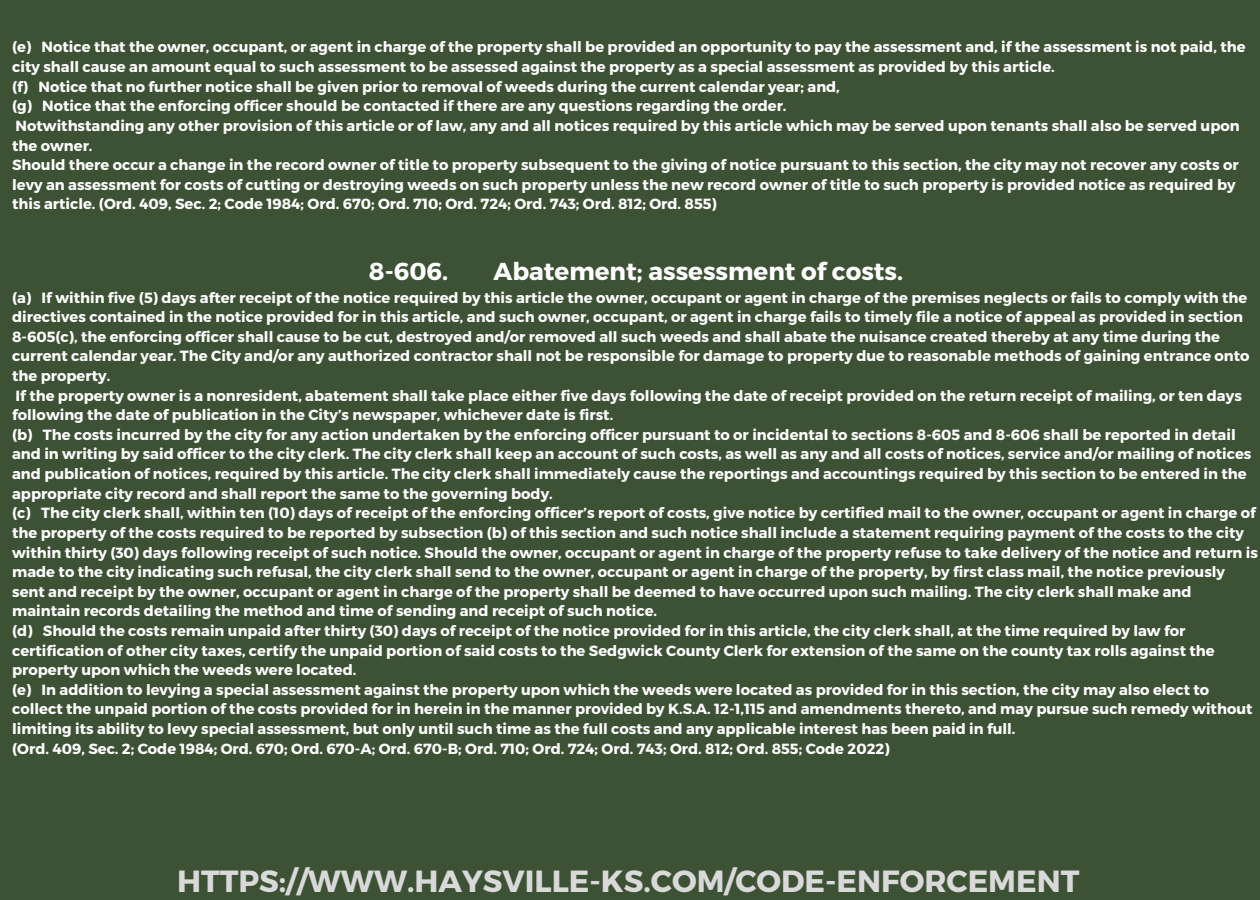
<style>
.page{position:relative;width:1260px;height:900px;background:#3d5134}
.page>*{position:absolute;margin:0;border:0;box-sizing:border-box;transform-origin:0 0}
.t1{font:700 30.5px "Montserrat";color:#d9d9d9}
.t2{font:700 24.5px "Montserrat";color:#fff}
.t3{font:700 14.75px/19.5px "Montserrat";color:#fff}
</style>
<div class="page">
<p class="t3" style="left:12px;top:37px;width:1235px">(e) Notice that the owner, occupant, or agent in charge of the property shall be provided an opportunity to pay the assessment and, if the assessment is not paid, the city shall cause an amount equal to such assessment to be assessed against the property as a special assessment as provided by this article.</p>
<p class="t3" style="left:12px;top:76px;width:829px">(f) Notice that no further notice shall be given prior to removal of weeds during the current calendar year; and,</p>
<p class="t3" style="left:12px;top:96px;width:776px">(g) Notice that the enforcing officer should be contacted if there are any questions regarding the order.</p>
<p class="t3" style="left:12px;top:115px;width:1229px">Notwithstanding any other provision of this article or of law, any and all notices required by this article which may be served upon tenants shall also be served upon the owner.</p>
<p class="t3" style="left:12px;top:154px;width:1228px">Should there occur a change in the record owner of title to property subsequent to the giving of notice pursuant to this section, the city may not recover any costs or levy an assessment for costs of cutting or destroying weeds on such property unless the new record owner of title to such property is provided notice as required by this article. (Ord. 409, Sec. 2; Code 1984; Ord. 670; Ord. 710; Ord. 724; Ord. 743; Ord. 812; Ord. 855)</p>
<p class="t2" style="left:369px;top:256px;width:81px">8-606.</p>
<p class="t2" style="left:494px;top:256px;width:411px">Abatement; assessment of costs.</p>
<p class="t3" style="left:12px;top:287px;width:1239px">(a) If within five (5) days after receipt of the notice required by this article the owner, occupant or agent in charge of the premises neglects or fails to comply with the directives contained in the notice provided for in this article, and such owner, occupant, or agent in charge fails to timely file a notice of appeal as provided in section 8-605(c), the enforcing officer shall cause to be cut, destroyed and/or removed all such weeds and shall abate the nuisance created thereby at any time during the current calendar year. The City and/or any authorized contractor shall not be responsible for damage to property due to reasonable methods of gaining entrance onto the property.</p>
<p class="t3" style="left:12px;top:385px;width:1231px">If the property owner is a nonresident, abatement shall take place either five days following the date of receipt provided on the return receipt of mailing, or ten days following the date of publication in the City’s newspaper, whichever date is first.</p>
<p class="t3" style="left:12px;top:424px;width:1241px">(b) The costs incurred by the city for any action undertaken by the enforcing officer pursuant to or incidental to sections 8-605 and 8-606 shall be reported in detail and in writing by said officer to the city clerk. The city clerk shall keep an account of such costs, as well as any and all costs of notices, service and/or mailing of notices and publication of notices, required by this article. The city clerk shall immediately cause the reportings and accountings required by this section to be entered in the appropriate city record and shall report the same to the governing body.</p>
<p class="t3" style="left:12px;top:503px;width:1247px">(c) The city clerk shall, within ten (10) days of receipt of the enforcing officer’s report of costs, give notice by certified mail to the owner, occupant or agent in charge of the property of the costs required to be reported by subsection (b) of this section and such notice shall include a statement requiring payment of the costs to the city within thirty (30) days following receipt of such notice. Should the owner, occupant or agent in charge of the property refuse to take delivery of the notice and return is made to the city indicating such refusal, the city clerk shall send to the owner, occupant or agent in charge of the property, by first class mail, the notice previously sent and receipt by the owner, occupant or agent in charge of the property shall be deemed to have occurred upon such mailing. The city clerk shall make and maintain records detailing the method and time of sending and receipt of such notice.</p>
<p class="t3" style="left:12px;top:620px;width:1204px">(d) Should the costs remain unpaid after thirty (30) days of receipt of the notice provided for in this article, the city clerk shall, at the time required by law for certification of other city taxes, certify the unpaid portion of said costs to the Sedgwick County Clerk for extension of the same on the county tax rolls against the property upon which the weeds were located.</p>
<p class="t3" style="left:12px;top:679px;width:1242px">(e) In addition to levying a special assessment against the property upon which the weeds were located as provided for in this section, the city may also elect to collect the unpaid portion of the costs provided for in herein in the manner provided by K.S.A. 12-1,115 and amendments thereto, and may pursue such remedy without limiting its ability to levy special assessment, but only until such time as the full costs and any applicable interest has been paid in full.</p>
<p class="t3" style="left:12px;top:738px;width:879px">(Ord. 409, Sec. 2; Code 1984; Ord. 670; Ord. 670-A; Ord. 670-B; Ord. 710; Ord. 724; Ord. 743; Ord. 812; Ord. 855; Code 2022)</p>
<h1 class="t1" style="left:177px;top:861px;width:904px">HTTPS://WWW.HAYSVILLE-KS.COM/CODE-ENFORCEMENT</h1>
</div>
